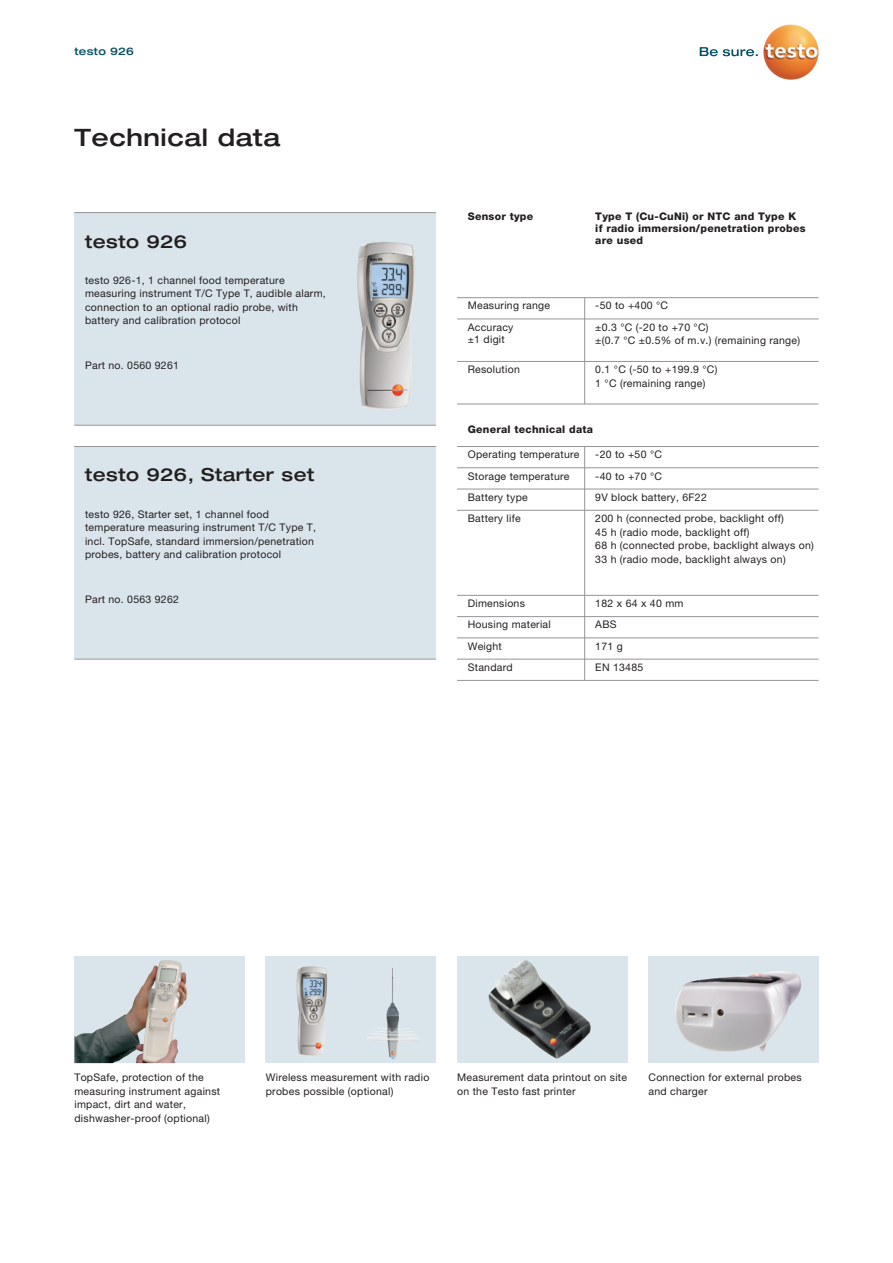
<style>
.page{position:relative;width:893px;height:1263px;background:#fff}
.page>*{position:absolute;margin:0;border:0;box-sizing:border-box;transform-origin:0 0}
.t1{font:500 expanded 24px "Helvetica Neue LTW1 G";letter-spacing:.025em;color:#231f20}
.t2{font:500 expanded 18px "Helvetica Neue LTW1 G";letter-spacing:.025em;color:#231f20}
.t3{font:10.5px/13.5px "Helvetica Neue LTW1 G";letter-spacing:.025em;color:#231f20}
.t4{font:800 10.5px/12px "Helvetica Neue LTW1 G";letter-spacing:.025em;color:#231f20}
.t5{font:500 expanded 10.5px "Helvetica Neue LTW1 G";letter-spacing:.025em;color:#074f64}
</style>
<div class="page">
<div style="left:74px;top:446px;width:362px;height:213px;background:#d9e5eb"></div>
<hr style="left:74px;top:446px;width:362px;height:1px;background:#939598">
<hr style="left:74px;top:659px;width:362px;height:1px;background:#939598">
<div style="left:74px;top:213px;width:362px;height:212px;background:#d9e5eb"></div>
<hr style="left:74px;top:212px;width:362px;height:1px;background:#939598">
<hr style="left:74px;top:425px;width:362px;height:1px;background:#939598">
<img style="left:357px;top:241px;width:59px;height:169px">
<div style="left:74px;top:957px;width:170px;height:106px;background:#d9e5eb"></div>
<img style="left:74px;top:960px;width:113px;height:103px">
<div style="left:457px;top:957px;width:170px;height:106px;background:#d9e5eb"></div>
<img style="left:489px;top:960px;width:102px;height:99px">
<div style="left:648px;top:957px;width:171px;height:106px;background:#d9e5eb"></div>
<img style="left:675px;top:971px;width:126px;height:81px">
<div style="left:266px;top:957px;width:170px;height:106px;background:#d9e5eb"></div>
<img style="left:296px;top:966px;width:32px;height:90px">
<img style="left:367px;top:967px;width:26px;height:91px">
<svg style="left:700px;top:47px;width:58px;height:9px"></svg>
<img style="left:763px;top:24px;width:56px;height:56px;border-radius:28px">
<hr style="left:457px;top:446px;width:362px;height:1px;background:#939598">
<hr style="left:457px;top:467px;width:362px;height:1px;background:#939598">
<hr style="left:457px;top:489px;width:362px;height:1px;background:#939598">
<hr style="left:457px;top:510px;width:362px;height:1px;background:#939598">
<hr style="left:457px;top:595px;width:362px;height:1px;background:#939598">
<hr style="left:457px;top:616px;width:362px;height:1px;background:#939598">
<hr style="left:457px;top:637px;width:362px;height:1px;background:#939598">
<hr style="left:457px;top:659px;width:362px;height:1px;background:#939598">
<hr style="left:584px;top:446px;width:1px;height:234px;background:#939598">
<hr style="left:457px;top:297px;width:362px;height:1px;background:#939598">
<hr style="left:584px;top:298px;width:1px;height:106px;background:#939598">
<hr style="left:457px;top:319px;width:362px;height:1px;background:#939598">
<hr style="left:457px;top:361px;width:362px;height:1px;background:#939598">
<hr style="left:457px;top:404px;width:362px;height:1px;background:#939598">
<hr style="left:457px;top:680px;width:362px;height:1px;background:#939598">
<p class="t5" style="left:74px;top:44px;width:61px">testo 926</p>
<h1 class="t1" style="left:74px;top:122px;width:208px">Technical data</h1>
<h2 class="t2" style="left:85px;top:230px;width:104px">testo 926</h2>
<p class="t3" style="left:85px;top:273px;width:242px">testo 926-1, 1 channel food temperature measuring instrument T/C Type T, audible alarm, connection to an optional radio probe, with battery and calibration protocol</p>
<p class="t3" style="left:85px;top:358px;width:95px">Part no. 0560 9261</p>
<h2 class="t2" style="left:85px;top:463px;width:231px">testo 926, Starter set</h2>
<p class="t3" style="left:85px;top:507px;width:233px">testo 926, Starter set, 1 channel food temperature measuring instrument T/C Type T, incl. TopSafe, standard immersion/penetration probes, battery and calibration protocol</p>
<p class="t3" style="left:85px;top:592px;width:95px">Part no. 0563 9262</p>
<p class="t4" style="left:468px;top:210px;width:67px">Sensor type</p>
<p class="t4" style="left:595px;top:210px;width:212px">Type T (Cu-CuNi) or NTC and Type K if radio immersion/penetration probes are used</p>
<p class="t3" style="left:468px;top:295px;width:84px;line-height:21.3px">Measuring range<br>Accuracy</p>
<p class="t3" style="left:468px;top:332px;width:39px">±1 digit</p>
<p class="t3" style="left:468px;top:363px;width:54px">Resolution</p>
<p class="t3" style="left:595px;top:295px;width:115px;line-height:21.3px">-50 to +400 °C<br>±0.3 °C (-20 to +70 °C)</p>
<p class="t3" style="left:595px;top:334px;width:206px">±(0.7 °C ±0.5% of m.v.) (remaining range)</p>
<p class="t3" style="left:595px;top:363px;width:124px">0.1 °C (-50 to +199.9 °C)<br>1 °C (remaining range)</p>
<p class="t4" style="left:468px;top:423px;width:127px">General technical data</p>
<p class="t3" style="left:468px;top:448px;width:113px">Operating temperature</p>
<p class="t3" style="left:595px;top:448px;width:68px">-20 to +50 °C</p>
<p class="t3" style="left:468px;top:469px;width:103px">Storage temperature</p>
<p class="t3" style="left:595px;top:469px;width:68px">-40 to +70 °C</p>
<p class="t3" style="left:468px;top:490px;width:62px">Battery type</p>
<p class="t3" style="left:595px;top:490px;width:113px">9V block battery, 6F22</p>
<p class="t3" style="left:468px;top:511px;width:55px">Battery life</p>
<p class="t3" style="left:595px;top:511px;width:220px">200 h (connected probe, backlight off)<br>45 h (radio mode, backlight off)<br>68 h (connected probe, backlight always on)<br>33 h (radio mode, backlight always on)</p>
<p class="t3" style="left:468px;top:596px;width:59px">Dimensions</p>
<p class="t3" style="left:595px;top:596px;width:90px">182 x 64 x 40 mm</p>
<p class="t3" style="left:468px;top:618px;width:85px">Housing material</p>
<p class="t3" style="left:595px;top:618px;width:23px">ABS</p>
<p class="t3" style="left:468px;top:639px;width:36px">Weight</p>
<p class="t3" style="left:595px;top:639px;width:29px">171 g</p>
<p class="t3" style="left:468px;top:660px;width:47px">Standard</p>
<p class="t3" style="left:595px;top:660px;width:49px">EN 13485</p>
<p class="t3" style="left:74px;top:1071px;width:147px">TopSafe, protection of the measuring instrument against impact, dirt and water, dishwasher-proof (optional)</p>
<p class="t3" style="left:266px;top:1071px;width:165px">Wireless measurement with radio probes possible (optional)</p>
<p class="t3" style="left:457px;top:1071px;width:172px">Measurement data printout on site on the Testo fast printer</p>
<p class="t3" style="left:648px;top:1071px;width:155px">Connection for external probes and charger</p>
</div>
